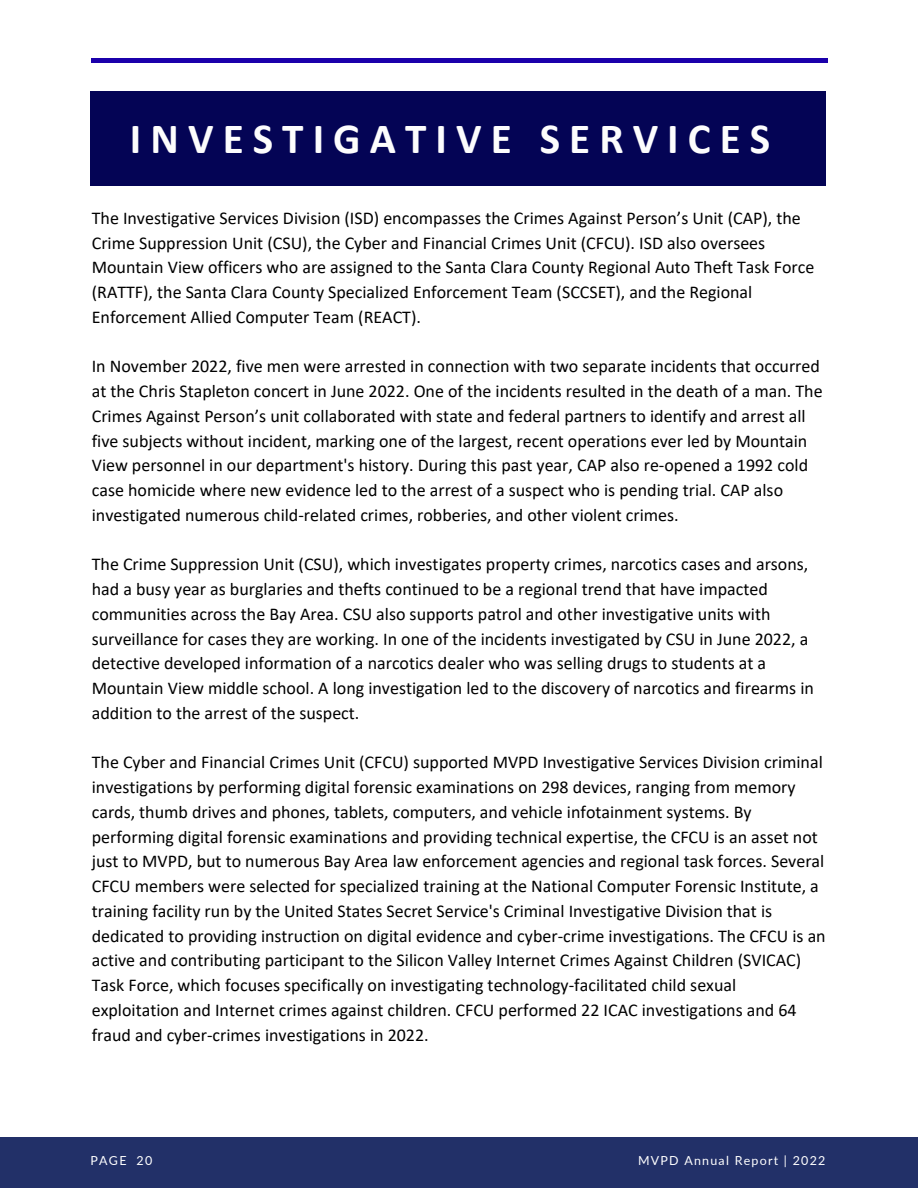
<style>
.page{position:relative;width:918px;height:1188px;background:#fff}
.page>*{position:absolute;margin:0;border:0;box-sizing:border-box;transform-origin:0 0}
.t1{font:700 43.2px "Calibri";letter-spacing:.21em;color:#fdfdfd}
.t2{font:18px/24.8px "Calibri";color:#000}
.t3{font:12.45px "Lato";letter-spacing:.1em;color:#fff}
</style>
<div class="page">
<hr style="left:91px;top:59px;width:736px;height:3px;background:#1b00ab">
<div style="left:91px;top:92px;width:734px;height:93px;background:#040455"></div>
<div style="left:0;top:1138px;width:918px;height:50px;background:#223068"></div>
<p class="t1" style="left:130px;top:121px;width:642px">INVESTIGATIVE SERVICES</p>
<p class="t2" style="left:92px;top:207px;width:724px">The Investigative Services Division (ISD) encompasses the Crimes Against Person’s Unit (CAP), the Crime Suppression Unit (CSU), the Cyber and Financial Crimes Unit (CFCU). ISD also oversees Mountain View officers who are assigned to the Santa Clara County Regional Auto Theft Task Force (RATTF), the Santa Clara County Specialized Enforcement Team (SCCSET), and the Regional Enforcement Allied Computer Team (REACT).</p>
<p class="t2" style="left:92px;top:356px;width:732px">In November 2022, five men were arrested in connection with two separate incidents that occurred at the Chris Stapleton concert in June 2022. One of the incidents resulted in the death of a man. The Crimes Against Person’s unit collaborated with state and federal partners to identify and arrest all five subjects without incident, marking one of the largest, recent operations ever led by Mountain View personnel in our department's history. During this past year, CAP also re-opened a 1992 cold case homicide where new evidence led to the arrest of a suspect who is pending trial. CAP also investigated numerous child-related crimes, robberies, and other violent crimes.</p>
<p class="t2" style="left:92px;top:554px;width:724px">The Crime Suppression Unit (CSU), which investigates property crimes, narcotics cases and arsons, had a busy year as burglaries and thefts continued to be a regional trend that have impacted communities across the Bay Area. CSU also supports patrol and other investigative units with surveillance for cases they are working. In one of the incidents investigated by CSU in June 2022, a detective developed information of a narcotics dealer who was selling drugs to students at a Mountain View middle school. A long investigation led to the discovery of narcotics and firearms in addition to the arrest of the suspect.</p>
<p class="t2" style="left:92px;top:752px;width:735px">The Cyber and Financial Crimes Unit (CFCU) supported MVPD Investigative Services Division criminal investigations by performing digital forensic examinations on 298 devices, ranging from memory cards, thumb drives and phones, tablets, computers, and vehicle infotainment systems. By performing digital forensic examinations and providing technical expertise, the CFCU is an asset not just to MVPD, but to numerous Bay Area law enforcement agencies and regional task forces. Several CFCU members were selected for specialized training at the National Computer Forensic Institute, a training facility run by the United States Secret Service's Criminal Investigative Division that is dedicated to providing instruction on digital evidence and cyber-crime investigations. The CFCU is an active and contributing participant to the Silicon Valley Internet Crimes Against Children (SVICAC)<br>Task Force, which focuses specifically on investigating technology-facilitated child sexual exploitation and Internet crimes against children. CFCU performed 22 ICAC investigations and 64 fraud and cyber-crimes investigations in 2022.</p>
<p class="t3" style="left:91px;top:1153px;width:63px">PAGE 20</p>
<p class="t3" style="left:638px;top:1153px;width:189px">MVPD Annual Report | 2022</p>
</div>
